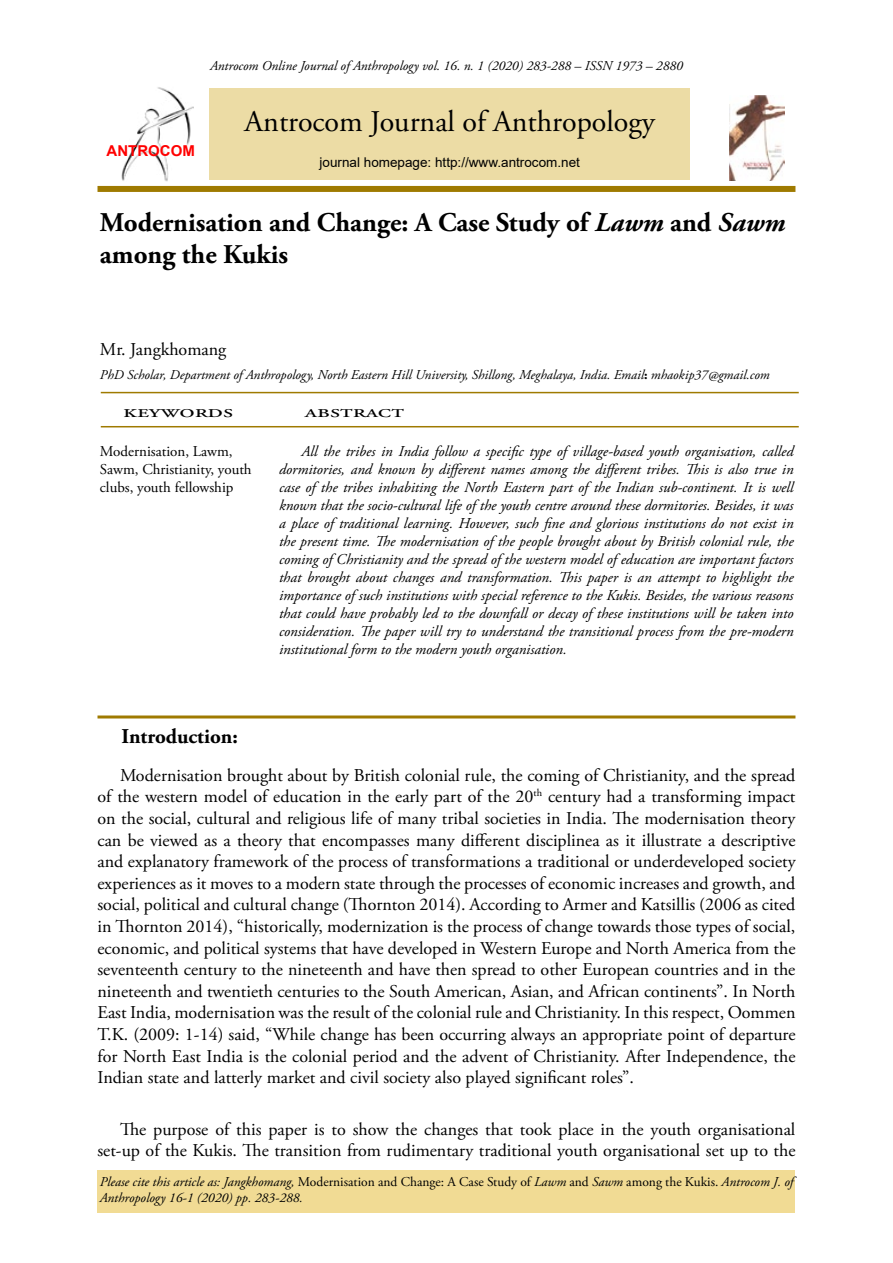
<style>
.page{position:relative;width:893px;height:1263px;background:#fff}
.page>*{position:absolute;margin:0;border:0;box-sizing:border-box;transform-origin:0 0}
.t1{font:30px "Adobe Garamond Pro";color:#000}
.t2{font:700 27px/32.4px "Adobe Garamond Pro";color:#000}
.t3{font:700 21px "Adobe Garamond Pro";color:#000}
.t4{font:18px/21.6px "Adobe Garamond Pro";color:#000;text-align:justify}
.t5{font:18px "Adobe Garamond Pro";color:#000;scale:1.5 1}
.t6{font:italic 15px/18px "Adobe Garamond Pro";color:#000;text-align:justify}
.t7{font:15px/18px "Adobe Garamond Pro";color:#000}
.t8{font:700 15px "Arial";color:#f00}
.t9{font:italic 13.5px/16.2px "Adobe Garamond Pro";color:#000}
.t10{font:13.5px "Arial";color:#000}
.s1{font-style:italic}
.s2{font-weight:700;font-style:normal}
.s3{font-style:normal}
</style>
<div class="page">
<div style="left:209px;top:89px;width:481px;height:91px;background:#ecdca5"></div>
<div style="left:98px;top:186px;width:697px;height:6px;background:#9f7a00"></div>
<hr style="left:101px;top:392px;width:698px;height:1px;background:#9f7a00">
<hr style="left:101px;top:426px;width:698px;height:1px;background:#9f7a00">
<img style="left:729px;top:95px;width:55px;height:85px">
<div style="left:98px;top:1170px;width:697px;height:43px;background:#f1db94"></div>
<hr style="left:98px;top:715px;width:697px;height:3px;background:#9f7a00">
<img style="left:121px;top:87px;width:72px;height:95px">
<p class="t8" style="left:107px;top:141px;width:90px">ANTROCOM</p>
<p class="t9" style="left:210px;top:58px;width:474px">Antrocom Online Journal of Anthropology vol. 16. n. 1 (2020) 283-288 – ISSN 1973 – 2880</p>
<h1 class="t1" style="left:245px;top:103px;width:412px">Antrocom Journal of Anthropology</h1>
<p class="t10" style="left:320px;top:153px;width:262px">journal homepage: http://www.antrocom.net</p>
<h2 class="t2" style="left:100px;top:207px;width:687px">Modernisation and Change: A Case Study of <span class="s1">Lawm</span> and <span class="s1">Sawm </span>among the Kukis</h2>
<p class="t4" style="left:100px;top:339px;width:128px">Mr. Jangkhomang</p>
<p class="t9" style="left:100px;top:367px;width:671px">PhD Scholar, Department of Anthropology, North Eastern Hill University, Shillong, Meghalaya, India. Email<span class="s2">:</span> mhaokip37@gmail.com</p>
<p class="t5" style="left:123px;top:400px;width:75px">keywords</p>
<p class="t5" style="left:305px;top:400px;width:68px">abstract</p>
<p class="t7" style="left:100px;top:443px;width:153px">Modernisation, Lawm,<br>Sawm, Christianity, youth clubs, youth fellowship</p>
<p class="t6" style="left:279px;top:443px;width:516px;text-indent:22px">All the tribes in India follow a specific type of village-based youth organisation, called dormitories, and known by different names among the different tribes. This is also true in case of the tribes inhabiting the North Eastern part of the Indian sub-continent. It is well known that the socio-cultural life of the youth centre around these dormitories. Besides, it was a place of traditional learning. However, such fine and glorious institutions do not exist in the present time. The modernisation of the people brought about by British colonial rule, the coming of Christianity and the spread of the western model of education are important factors that brought about changes and transformation. This paper is an attempt to highlight the importance of such institutions with special reference to the Kukis. Besides, the various reasons that could have probably led to the downfall or decay of these institutions will be taken into consideration. The paper will try to understand the transitional process from the pre-modern institutional form to the modern youth organisation.</p>
<p class="t3" style="left:122px;top:724px;width:118px">Introduction:</p>
<p class="t4" style="left:98px;top:765px;width:700px;text-indent:22px">Modernisation brought about by British colonial rule, the coming of Christianity, and the spread of the western model of education in the early part of the 20<sup>th</sup> century had a transforming impact on the social, cultural and religious life of many tribal societies in India. The modernisation theory can be viewed as a theory that encompasses many different disciplinea as it illustrate a descriptive and explanatory framework of the process of transformations a traditional or underdeveloped society experiences as it moves to a modern state through the processes of economic increases and growth, and social, political and cultural change (Thornton 2014). According to Armer and Katsillis (2006 as cited in Thornton 2014), “historically, modernization is the process of change towards those types of social, economic, and political systems that have developed in Western Europe and North America from the seventeenth century to the nineteenth and have then spread to other European countries and in the nineteenth and twentieth centuries to the South American, Asian, and African continents”. In North East India, modernisation was the result of the colonial rule and Christianity. In this respect, Oommen T.K. (2009: 1-14) said, “While change has been occurring always an appropriate point of departure for North East India is the colonial period and the advent of Christianity. After Independence, the Indian state and latterly market and civil society also played significant roles”.</p>
<p class="t4" style="left:98px;top:1119px;width:699px;text-align:right">The purpose of this paper is to show the changes that took place in the youth organisational set-up of the Kukis. The transition from rudimentary traditional youth organisational set up to the</p>
<p class="t9" style="left:100px;top:1174px;width:695px">Please cite this article as: Jangkhomang, <span class="s3">Modernisation and Change: A Case Study of</span> Lawm <span class="s3">and</span> Sawm <span class="s3">among the Kukis.</span> Antrocom J. of<br>Anthropology 16-1 (2020) pp. 283-288.</p>
</div>
